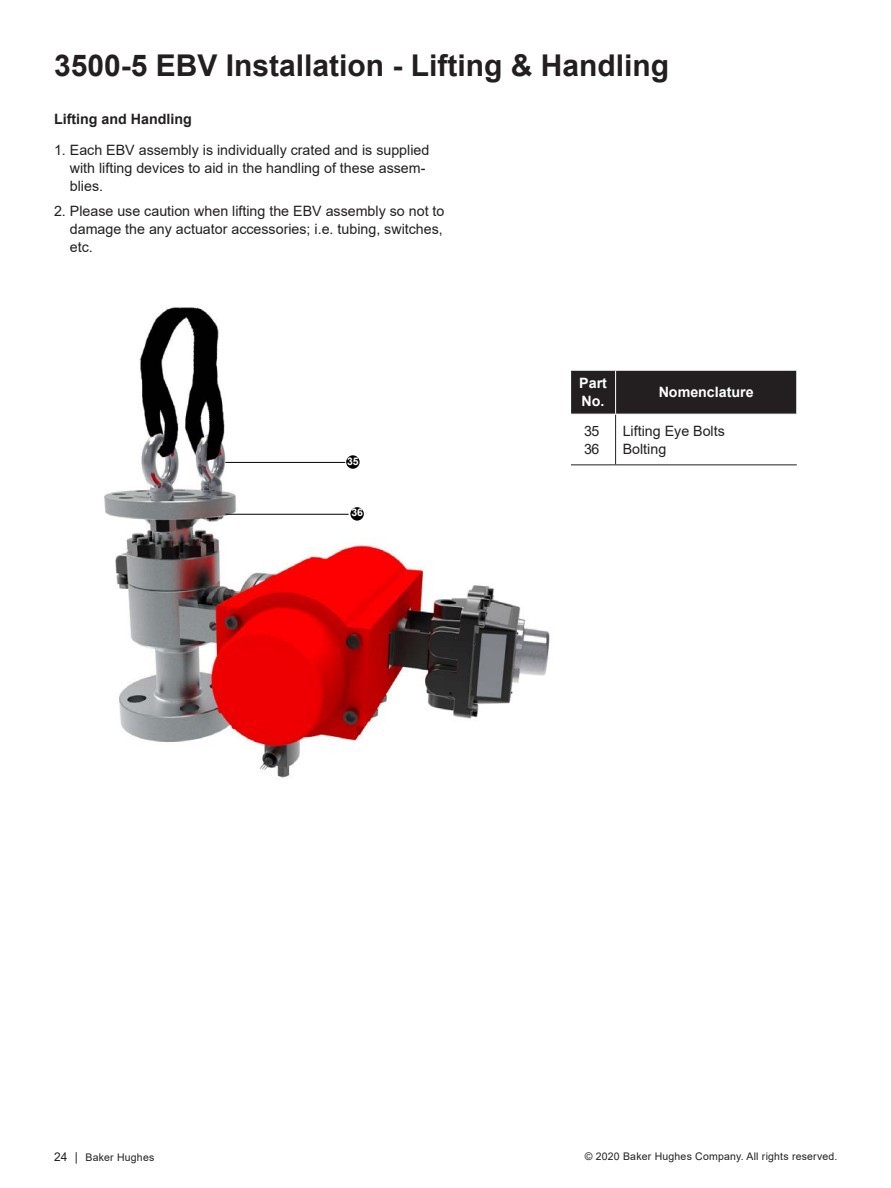
<style>
.page{position:relative;width:891px;height:1188px;background:#fff}
.page>*{position:absolute;margin:0;border:0;box-sizing:border-box;transform-origin:0 0}
.Heading_1{font:700 30px "Arial";color:#231f20}
.t1{font:14.25px/18px "Arial";color:#231f20}
.t2{font:700 14.25px "Arial";color:#fff}
.Section_Heading_1{font:700 14.25px "Arial";color:#231f20}
.t3{font:10.5px "Arial";letter-spacing:.02em;color:#231f20}
.t4{font:700 10.5px "Arial";color:#fff}
.s1{font-size:12px}
</style>
<div class="page">
<div style="left:571px;top:371px;width:225px;height:43px;background:#231f20"></div>
<hr style="left:615px;top:415px;width:1px;height:49px;background:#231f20">
<hr style="left:571px;top:464px;width:45px;height:1px;background:#231f20">
<hr style="left:616px;top:464px;width:181px;height:1px;background:#231f20">
<hr style="left:615px;top:371px;width:1px;height:43px;background:#fff">
<img style="left:104px;top:307px;width:446px;height:471px">
<hr style="left:225px;top:514px;width:124px;height:1px;background:#000">
<hr style="left:225px;top:462px;width:120px;height:1px;background:#000">
<div style="left:350px;top:507px;width:14px;height:14px;background:#000;border-radius:50%"></div>
<div style="left:346px;top:455px;width:14px;height:14px;background:#000;border-radius:50%"></div>
<p class="Heading_1" style="left:54px;top:44px;width:617px">3500-5 EBV Installation - Lifting &amp; Handling</p>
<p class="Section_Heading_1" style="left:54px;top:109px;width:139px">Lifting and Handling</p>
<p class="t1" style="left:70px;top:141px;width:361px;text-indent:-16px">1. Each EBV assembly is individually crated and is supplied with lifting devices to aid in the handling of these assem&shy;blies.</p>
<p class="t1" style="left:70px;top:202px;width:376px;text-align:justify;text-indent:-16px">2. Please use caution when lifting the EBV assembly so not to damage the any actuator accessories; i.e. tubing, switches, etc.</p>
<p class="t4" style="left:347px;top:454px;width:13px">35</p>
<p class="t4" style="left:351px;top:505px;width:13px">36</p>
<p class="t2" style="left:579px;top:373px;width:29px">Part</p>
<p class="t2" style="left:582px;top:391px;width:24px">No.</p>
<p class="t1" style="left:584px;top:422px;width:17px">35</p>
<p class="t1" style="left:584px;top:440px;width:17px">36</p>
<p class="t2" style="left:659px;top:382px;width:97px">Nomenclature</p>
<p class="t1" style="left:623px;top:422px;width:104px">Lifting Eye Bolts</p>
<p class="t1" style="left:623px;top:440px;width:45px">Bolting</p>
<p class="t3" style="left:54px;top:1150px;width:102px"><span class="s1">24 |</span> Baker Hughes</p>
<p class="t3" style="left:585px;top:1149px;width:254px">© 2020 Baker Hughes Company. All rights reserved.</p>
</div>
